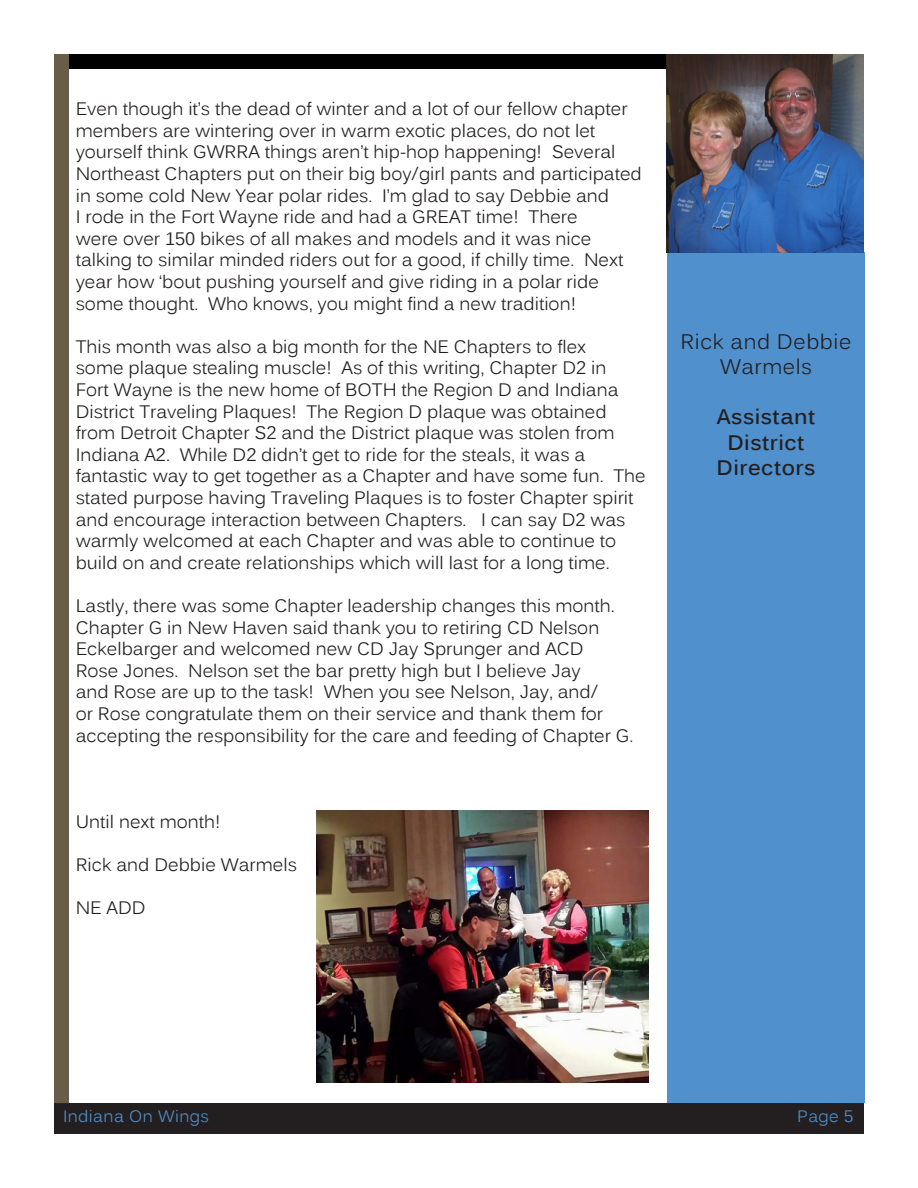
<style>
.page{position:relative;width:918px;height:1188px;background:#fff}
.page>*{position:absolute;margin:0;border:0;box-sizing:border-box;transform-origin:0 0}
.Address{font:700 21px "Kalinga";letter-spacing:.025em;color:#231f20}
.Address-2{font:21px "Kalinga";letter-spacing:.025em;color:#231f20}
.Address-3{font:18px/21.6px "Kalinga";color:#231f20}
.t1{font:16.5px "Kalinga";letter-spacing:.025em;color:#5090cc}
</style>
<div class="page">
<div style="left:54px;top:1103px;width:810px;height:31px;background:#231f20"></div>
<div style="left:54px;top:54px;width:15px;height:1049px;background:#685d49"></div>
<div style="left:69px;top:54px;width:780px;height:15px;background:#000"></div>
<div style="left:667px;top:252px;width:198px;height:851px;background:#5090cc"></div>
<img style="left:666px;top:54px;width:198px;height:198px">
<img style="left:317px;top:810px;width:331px;height:272px">
<p class="Address-3" style="left:76px;top:100px;width:568px">Even though it’s the dead of winter and a lot of our fellow chapter members are wintering over in warm exotic places, do not let yourself think GWRRA things aren’t hip-hop happening! Several Northeast Chapters put on their big boy/girl pants and participated in some cold New Year polar rides. I’m glad to say Debbie and<br>I rode in the Fort Wayne ride and had a GREAT time! There<br>were over 150 bikes of all makes and models and it was nice talking to similar minded riders out for a good, if chilly time. Next year how ‘bout pushing yourself and give riding in a polar ride some thought. Who knows, you might find a new tradition!</p>
<p class="Address-3" style="left:76px;top:337px;width:572px">This month was also a big month for the NE Chapters to flex<br>some plaque stealing muscle! As of this writing, Chapter D2 in<br>Fort Wayne is the new home of BOTH the Region D and Indiana District Traveling Plaques! The Region D plaque was obtained from Detroit Chapter S2 and the District plaque was stolen from Indiana A2. While D2 didn’t get to ride for the steals, it was a fantastic way to get together as a Chapter and have some fun. The stated purpose having Traveling Plaques is to foster Chapter spirit and encourage interaction between Chapters. I can say D2 was warmly welcomed at each Chapter and was able to continue to build on and create relationships which will last for a long time.</p>
<p class="Address-3" style="left:76px;top:597px;width:559px">Lastly, there was some Chapter leadership changes this month.<br>Chapter G in New Haven said thank you to retiring CD Nelson Eckelbarger and welcomed new CD Jay Sprunger and ACD<br>Rose Jones. Nelson set the bar pretty high but I believe Jay<br>and Rose are up to the task! When you see Nelson, Jay, and/<br>or Rose congratulate them on their service and thank them for accepting the responsibility for the care and feeding of Chapter G.</p>
<p class="Address-3" style="left:76px;top:813px;width:146px">Until next month!</p>
<p class="Address-3" style="left:76px;top:856px;width:223px">Rick and Debbie Warmels</p>
<p class="Address-3" style="left:76px;top:899px;width:71px">NE ADD</p>
<p class="Address-2" style="left:681px;top:328px;width:172px">Rick and Debbie</p>
<p class="Address-2" style="left:720px;top:353px;width:93px">Warmels</p>
<p class="Address" style="left:717px;top:403px;width:100px">Assistant</p>
<p class="Address" style="left:727px;top:428px;width:79px">District</p>
<p class="Address" style="left:716px;top:454px;width:100px">Directors</p>
<p class="t1" style="left:63px;top:1106px;width:148px">Indiana On Wings</p>
<p class="t1" style="left:797px;top:1106px;width:58px">Page 5</p>
</div>
